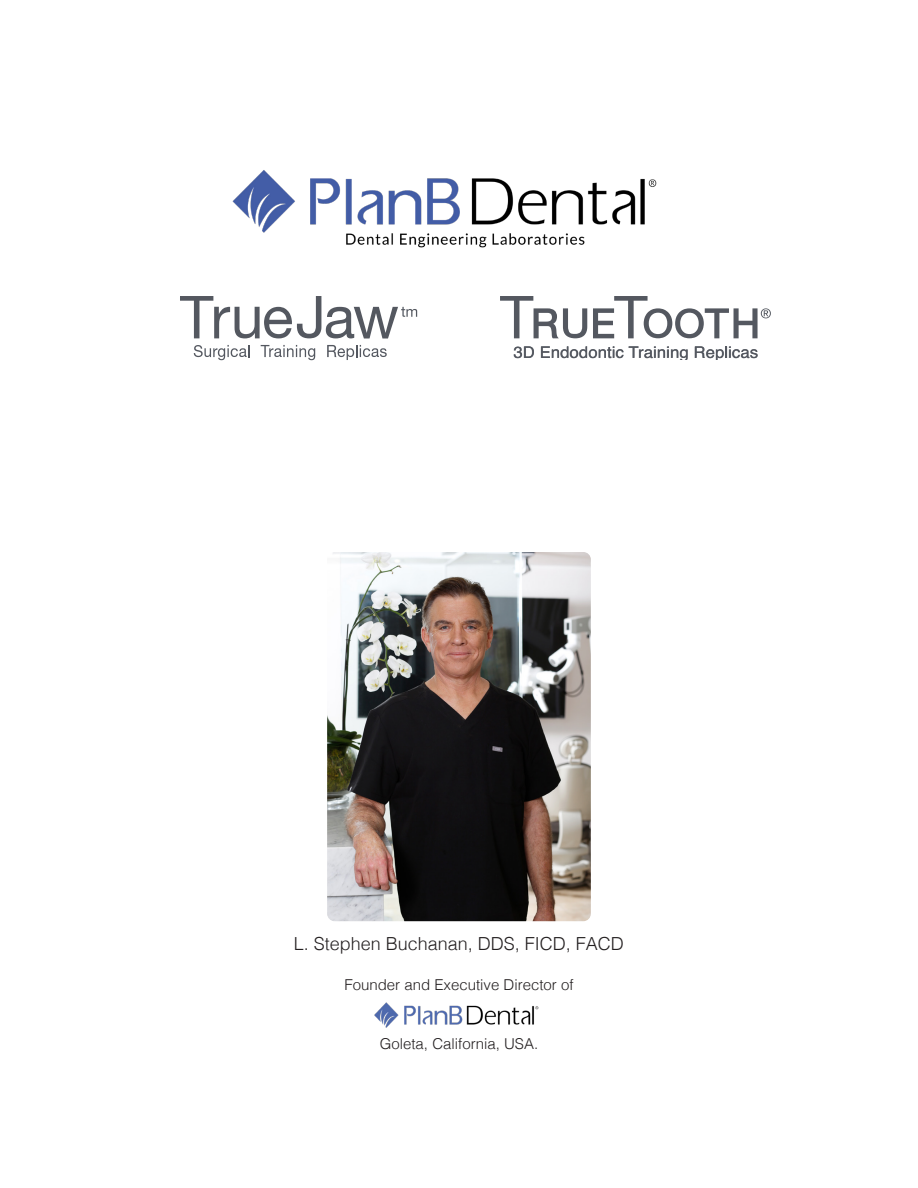
<style>
.page{position:relative;width:918px;height:1188px;background:#fff}
.page>*{position:absolute;margin:0;border:0;box-sizing:border-box;transform-origin:0 0}
.t1{font:300 18px "Helvetica";color:#231f20}
.t2{font:15.9px "Helvetica";letter-spacing:.005em;color:#545860;scale:1.05 1}
.t3{font:300 15px "Helvetica";color:#231f20}
</style>
<div class="page">
<img style="left:374px;top:1002px;width:165px;height:26px">
<svg style="left:500px;top:296px;width:87px;height:42px"></svg>
<svg style="left:593px;top:296px;width:178px;height:42px"></svg>
<svg style="left:514px;top:346px;width:20px;height:12px"></svg>
<svg style="left:541px;top:346px;width:147px;height:14px"></svg>
<svg style="left:695px;top:346px;width:63px;height:14px"></svg>
<svg style="left:194px;top:345px;width:56px;height:15px"></svg>
<svg style="left:261px;top:345px;width:54px;height:15px"></svg>
<svg style="left:327px;top:345px;width:60px;height:15px"></svg>
<svg style="left:180px;top:296px;width:237px;height:43px"></svg>
<img style="left:327px;top:552px;width:264px;height:369px">
<img style="left:232px;top:170px;width:425px;height:78px">
<p class="t2" style="left:513px;top:340px;width:235px">3D Endodontic Training Replicas</p>
<p class="t1" style="left:294px;top:928px;width:332px">L. Stephen Buchanan, DDS, FICD, FACD</p>
<p class="t3" style="left:344px;top:972px;width:231px">Founder and Executive Director of</p>
<p class="t3" style="left:380px;top:1031px;width:160px">Goleta, California, USA.</p>
</div>
